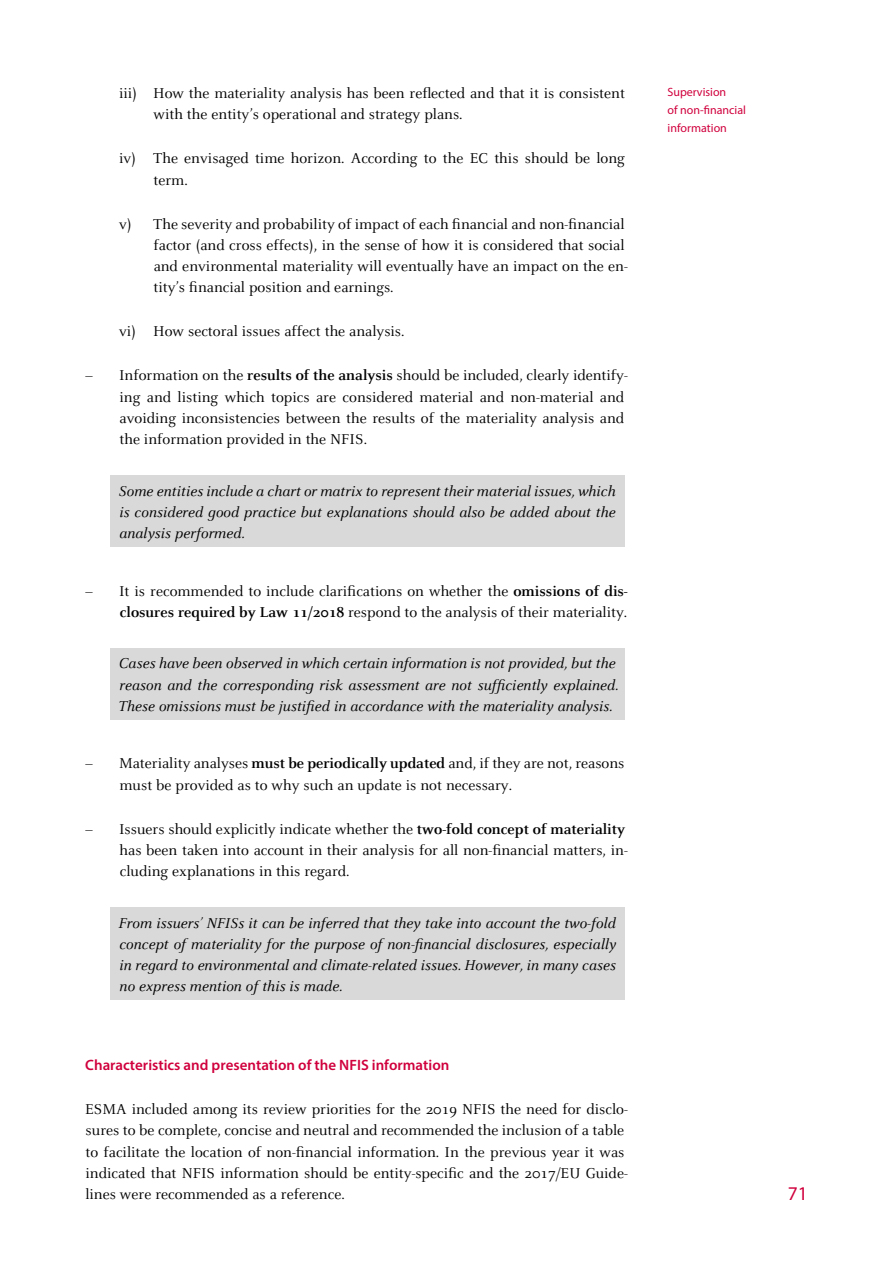
<style>
.page{position:relative;width:893px;height:1263px;background:#fff}
.page>*{position:absolute;margin:0;border:0;box-sizing:border-box;transform-origin:0 0}
.t1{font:19.5px "Myriad Pro";color:#d0003d}
._05-Texto_general{font:15.75px/21.1px "Celeste";color:#000}
._05-Texto_general-2{font:italic 15.75px/21.1px "Celeste";color:#000;text-align:justify}
._03-Titulo03{font:600 15px "Myriad Pro";color:#d0003d}
.t2{font:12px/18px "Myriad Pro";color:#d0003d}
.s1{font-weight:700}
</style>
<div class="page">
<div style="left:111px;top:475px;width:514px;height:71px;background:#d9d9d9"></div>
<div style="left:111px;top:648px;width:514px;height:71px;background:#d9d9d9"></div>
<div style="left:111px;top:907px;width:514px;height:93px;background:#d9d9d9"></div>
<p class="_05-Texto_general" style="left:153px;top:83px;width:473px;text-indent:-34px">iii) How the materiality analysis has been reflected and that it is consistent with the entity’s operational and strategy plans.</p>
<p class="_05-Texto_general" style="left:153px;top:149px;width:473px;text-indent:-34px">iv) The envisaged time horizon. According to the EC this should be long term.</p>
<p class="_05-Texto_general" style="left:153px;top:214px;width:476px;text-indent:-34px">v) The severity and probability of impact of each financial and non-financial factor (and cross effects), in the sense of how it is considered that social and environmental materiality will eventually have an impact on the en&shy;tity’s financial position and earnings.</p>
<p class="_05-Texto_general" style="left:119px;top:321px;width:287px">vi) How sectoral issues affect the analysis.</p>
<p class="_05-Texto_general" style="left:119px;top:365px;width:510px;text-indent:-34px">– Information on the <span class="s1">results of the analysis</span> should be included, clearly identify&shy;ing and listing which topics are considered material and non-material and avoiding inconsistencies between the results of the materiality analysis and the information provided in the NFIS.</p>
<p class="_05-Texto_general-2" style="left:119px;top:480px;width:498px">Some entities include a chart or matrix to represent their material issues, which is considered good practice but explanations should also be added about the analysis performed.</p>
<p class="_05-Texto_general" style="left:85px;top:581px;width:544px;text-align:right">– It is recommended to include clarifications on whether the <span class="s1">omissions of dis&shy;closures required by Law 11/2018</span> respond to the analysis of their materiality.</p>
<p class="_05-Texto_general-2" style="left:118px;top:653px;width:501px;text-align:left">Cases have been observed in which certain information is not provided, but the reason and the corresponding risk assessment are not sufficiently explained.<br>These omissions must be justified in accordance with the materiality analysis.</p>
<p class="_05-Texto_general" style="left:119px;top:753px;width:506px;text-indent:-34px">– Materiality analyses <span class="s1">must be periodically updated</span> and, if they are not, reasons must be provided as to why such an update is not necessary.</p>
<p class="_05-Texto_general" style="left:120px;top:819px;width:510px;text-indent:-34px">– Issuers should explicitly indicate whether the <span class="s1">two-fold concept of materiality </span>has been taken into account in their analysis for all non-financial matters, in&shy;cluding explanations in this regard.</p>
<p class="_05-Texto_general-2" style="left:119px;top:913px;width:499px">From issuers’ NFISs it can be inferred that they take into account the two-fold concept of materiality for the purpose of non-financial disclosures, especially in regard to environmental and climate-related issues. However, in many cases no express mention of this is made.</p>
<p class="_03-Titulo03" style="left:85px;top:1055px;width:366px">Characteristics and presentation of the NFIS information</p>
<p class="_05-Texto_general" style="left:85px;top:1099px;width:544px">ESMA included among its review priorities for the 2019 NFIS the need for disclo&shy;sures to be complete, concise and neutral and recommended the inclusion of a table to facilitate the location of non-financial information. In the previous year it was indicated that NFIS information should be entity-specific and the 2017/EU Guide&shy;lines were recommended as a reference.</p>
<p class="t2" style="left:668px;top:83px;width:80px">Supervision<br>of non-financial information</p>
<p class="t1" style="left:788px;top:1181px;width:22px">71</p>
</div>
